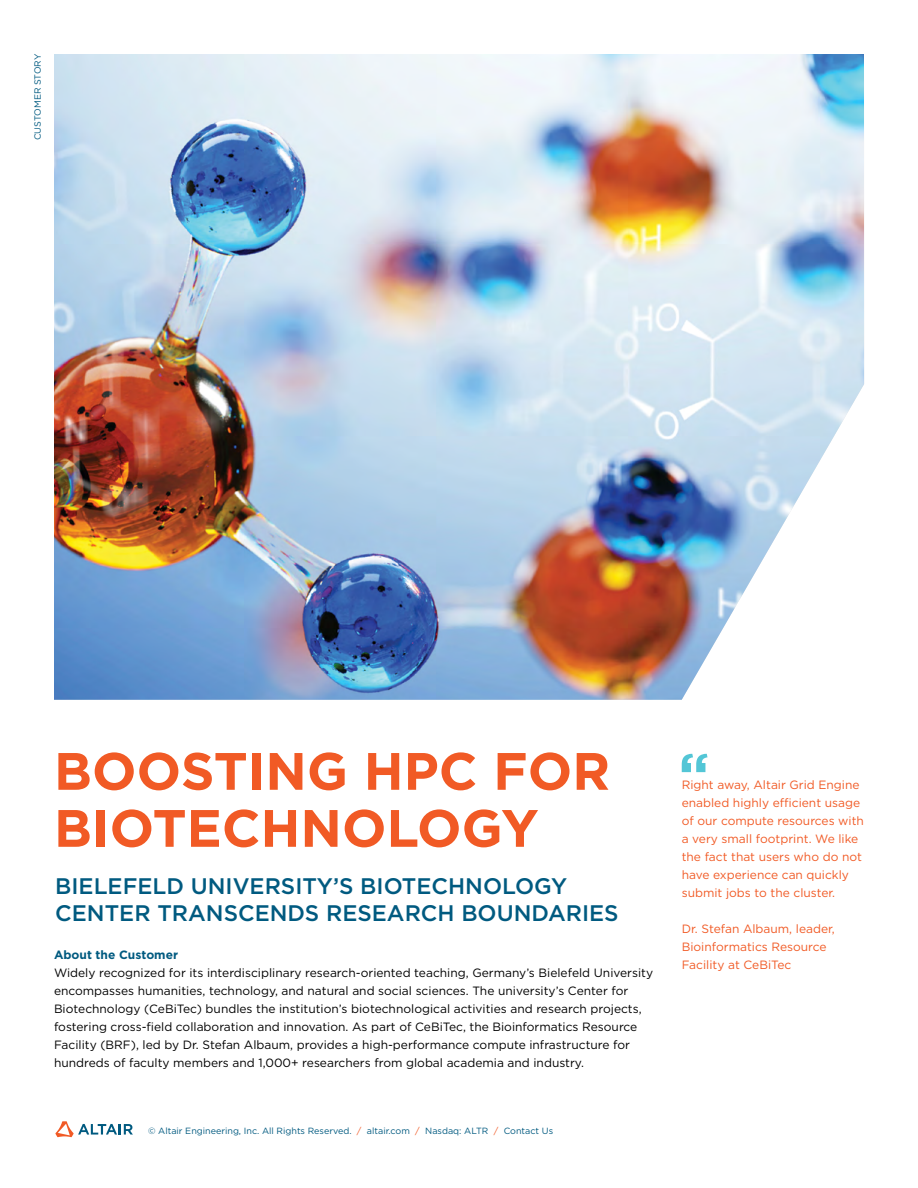
<style>
.page{position:relative;width:918px;height:1188px;background:#fff}
.page>*{position:absolute;margin:0;border:0;box-sizing:border-box;transform-origin:0 0}
.t1{font:700 52.5px/57px "Gotham";color:#f15a25}
.t2{font:500 22.5px/27px "Gotham";color:#005a80}
.t3{font:12px/18px "Gotham";color:#000}
.t4{font:12px/18px "Gotham";color:#f15a25}
.t5{font:700 12px "Gotham";color:#005a80}
.t6{font:9px "Gotham";color:#005a80}
.s1{color:#f15a25}
</style>
<div class="page">
<svg style="left:55px;top:1121px;width:78px;height:16px"></svg>
<svg style="left:682px;top:754px;width:26px;height:18px"></svg>
<img style="left:54px;top:54px;width:810px;height:646px">
<p class="t6" style="left:32px;top:140px;width:88px;rotate:-90deg">CUSTOMER STORY</p>
<h1 class="t1" style="left:54px;top:742px;width:558px">BOOSTING HPC FOR<br>BIOTECHNOLOGY</h1>
<h2 class="t2" style="left:55px;top:872px;width:565px">BIELEFELD UNIVERSITY’S BIOTECHNOLOGY<br>CENTER TRANSCENDS RESEARCH BOUNDARIES</h2>
<p class="t5" style="left:54px;top:947px;width:126px">About the Customer</p>
<p class="t3" style="left:54px;top:963px;width:601px">Widely recognized for its interdisciplinary research-oriented teaching, Germany’s Bielefeld University encompasses humanities, technology, and natural and social sciences. The university’s Center for Biotechnology (CeBiTec) bundles the institution’s biotechnological activities and research projects, fostering cross-field collaboration and innovation. As part of CeBiTec, the Bioinformatics Resource Facility (BRF), led by Dr. Stefan Albaum, provides a high-performance compute infrastructure for hundreds of faculty members and 1,000+ researchers from global academia and industry.</p>
<p class="t6" style="left:148px;top:1125px;width:407px">© Altair Engineering, Inc. All Rights Reserved. <span class="s1">/</span> altair.com <span class="s1">/</span> Nasdaq: ALTR <span class="s1">/</span> Contact Us</p>
<p class="t4" style="left:682px;top:776px;width:184px">Right away, Altair Grid Engine enabled highly efficient usage of our compute resources with a very small footprint. We like the fact that users who do not have experience can quickly submit jobs to the cluster.</p>
<p class="t4" style="left:682px;top:920px;width:155px">Dr. Stefan Albaum, leader,<br>Bioinformatics Resource<br>Facility at CeBiTec</p>
</div>
